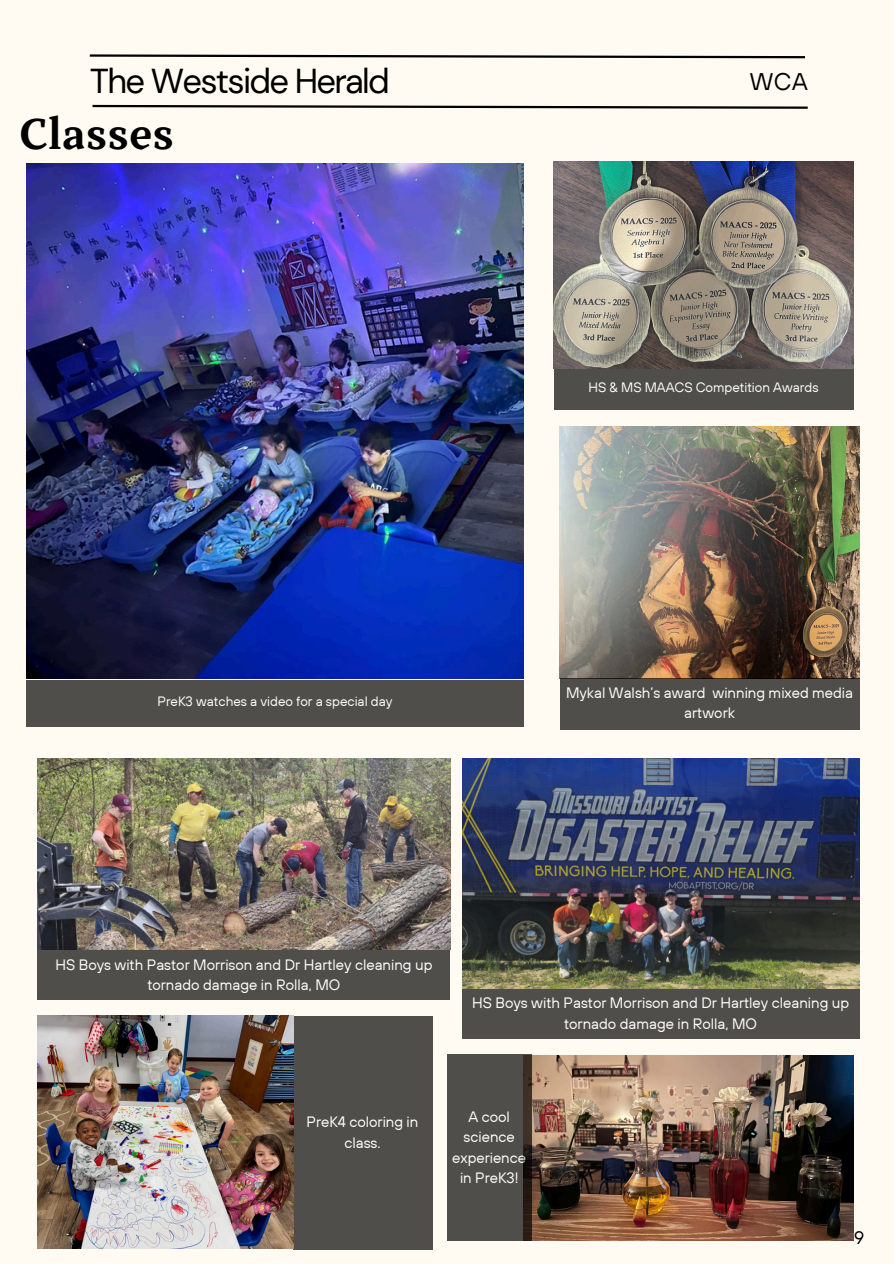
<style>
.page{position:relative;width:894px;height:1264px;background:#fff}
.page>*{position:absolute;margin:0;border:0;box-sizing:border-box;transform-origin:0 0}
.t1{font:700 42.45px "TT Bells";letter-spacing:.01em;color:#000}
.t2{font:34.5px "DM Sans";letter-spacing:-.05em;color:#000}
.t3{font:24px "TT Hoves";color:#000}
.t4{font:18px "TT Hoves";color:#000}
.t5{font:15px/20.2px "TT Hoves";color:#fff;text-align:center}
.t6{font:13.5px "TT Hoves";color:#fff}
</style>
<div class="page">
<div style="left:0;top:0;width:893px;height:1263px;background:#fffbf2"></div>
<img style="left:553px;top:162px;width:300px;height:207px">
<svg style="left:89px;top:54px;width:716px;height:5px"></svg>
<svg style="left:92px;top:104px;width:716px;height:5px"></svg>
<img style="left:26px;top:164px;width:497px;height:514px">
<div style="left:462px;top:988px;width:397px;height:50px;background:#504e4b"></div>
<div style="left:553px;top:369px;width:300px;height:40px;background:#504e4b"></div>
<img style="left:559px;top:426px;width:300px;height:252px">
<div style="left:559px;top:678px;width:300px;height:51px;background:#504e4b"></div>
<img style="left:462px;top:759px;width:396px;height:229px">
<div style="left:38px;top:949px;width:412px;height:51px;background:#504e4b"></div>
<div style="left:293px;top:1015px;width:139px;height:234px;background:#504e4b"></div>
<div style="left:26px;top:680px;width:497px;height:46px;background:#504e4b"></div>
<img style="left:38px;top:759px;width:412px;height:190px">
<img style="left:38px;top:1015px;width:255px;height:233px">
<img style="left:531px;top:1055px;width:322px;height:185px">
<svg style="left:447px;top:1054px;width:84px;height:187px;background:#4d4a47"></svg>
<p class="t2" style="left:90px;top:59px;width:301px">The Westside Herald</p>
<h2 class="t3" style="left:749px;top:66px;width:59px">WCA</h2>
<h3 class="t1" style="left:19px;top:108px;width:156px">Classes</h3>
<p class="t6" style="left:588px;top:379px;width:231px">HS &amp; MS MAACS Competition Awards</p>
<p class="t6" style="left:157px;top:692px;width:236px">PreK3 watches a video for a special day</p>
<p class="t5" style="left:566px;top:682px;width:288px">Mykal Walsh’s award winning mixed media artwork</p>
<p class="t5" style="left:55px;top:953px;width:378px">HS Boys with Pastor Morrison and Dr Hartley cleaning up tornado damage in Rolla, MO</p>
<p class="t5" style="left:472px;top:992px;width:378px">HS Boys with Pastor Morrison and Dr Hartley cleaning up tornado damage in Rolla, MO</p>
<p class="t5" style="left:306px;top:1111px;width:113px">PreK4 coloring in class.</p>
<p class="t5" style="left:452px;top:1106px;width:75px">A cool science experience in PreK3!</p>
<p class="t4" style="left:854px;top:1226px;width:12px">9</p>
</div>
